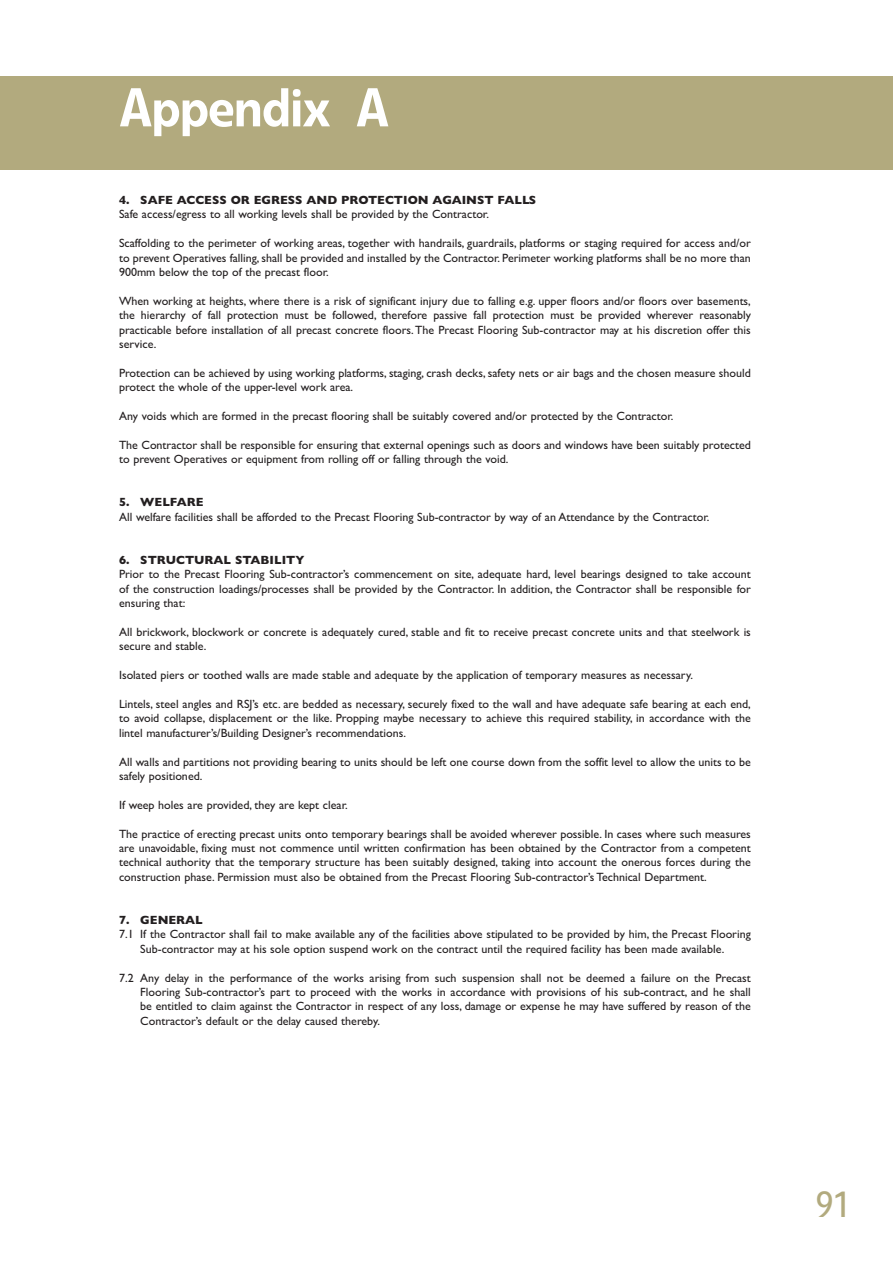
<style>
.page{position:relative;width:893px;height:1263px;background:#fff}
.page>*{position:absolute;margin:0;border:0;box-sizing:border-box;transform-origin:0 0}
.t1{font:500 54px "Evo BQ";letter-spacing:-.025em;color:#fff}
.t2{font:36px "Evo BQ";color:#b2aa7e}
.t3{font:12px/14.4px "Gill Sans";color:#231f20;text-align:justify}
.t4{font:700 12px "Gill Sans";color:#231f20}
</style>
<div class="page">
<div style="left:0;top:77px;width:893px;height:93px;background:#b2aa7e"></div>
<h1 class="t1" style="left:119px;top:88px;width:272px">Appendix A</h1>
<p class="t4" style="left:119px;top:196px;width:419px">4. SAFE ACCESS OR EGRESS AND PROTECTION AGAINST FALLS</p>
<p class="t3" style="left:119px;top:208px;width:372px">Safe access/egress to all working levels shall be provided by the Contractor.</p>
<p class="t3" style="left:119px;top:237px;width:633px">Scaffolding to the perimeter of working areas, together with handrails, guardrails, platforms or staging required for access and/or to prevent Operatives falling, shall be provided and installed by the Contractor. Perimeter working platforms shall be no more than 900mm below the top of the precast floor.</p>
<p class="t3" style="left:119px;top:295px;width:633px">When working at heights, where there is a risk of significant injury due to falling e.g. upper floors and/or floors over basements, the hierarchy of fall protection must be followed, therefore passive fall protection must be provided wherever reasonably practicable before installation of all precast concrete floors.The Precast Flooring Sub-contractor may at his discretion offer this service.</p>
<p class="t3" style="left:119px;top:367px;width:633px">Protection can be achieved by using working platforms, staging, crash decks, safety nets or air bags and the chosen measure should protect the whole of the upper-level work area.</p>
<p class="t3" style="left:119px;top:410px;width:556px">Any voids which are formed in the precast flooring shall be suitably covered and/or protected by the Contractor.</p>
<p class="t3" style="left:119px;top:439px;width:633px">The Contractor shall be responsible for ensuring that external openings such as doors and windows have been suitably protected to prevent Operatives or equipment from rolling off or falling through the void.</p>
<p class="t4" style="left:119px;top:498px;width:86px">5. WELFARE</p>
<p class="t3" style="left:119px;top:511px;width:592px">All welfare facilities shall be afforded to the Precast Flooring Sub-contractor by way of an Attendance by the Contractor.</p>
<p class="t4" style="left:119px;top:556px;width:187px">6. STRUCTURAL STABILITY</p>
<p class="t3" style="left:119px;top:568px;width:633px">Prior to the Precast Flooring Sub-contractor’s commencement on site, adequate hard, level bearings designed to take account of the construction loadings/processes shall be provided by the Contractor. In addition, the Contractor shall be responsible for ensuring that:</p>
<p class="t3" style="left:119px;top:626px;width:633px">All brickwork, blockwork or concrete is adequately cured, stable and fit to receive precast concrete units and that steelwork is secure and stable.</p>
<p class="t3" style="left:119px;top:669px;width:575px">Isolated piers or toothed walls are made stable and adequate by the application of temporary measures as necessary.</p>
<p class="t3" style="left:119px;top:698px;width:633px">Lintels, steel angles and RSJ’s etc. are bedded as necessary, securely fixed to the wall and have adequate safe bearing at each end, to avoid collapse, displacement or the like. Propping maybe necessary to achieve this required stability, in accordance with the lintel manufacturer’s/Building Designer’s recommendations.</p>
<p class="t3" style="left:119px;top:756px;width:633px">All walls and partitions not providing bearing to units should be left one course down from the soffit level to allow the units to be safely positioned.</p>
<p class="t3" style="left:119px;top:799px;width:230px">If weep holes are provided, they are kept clear.</p>
<p class="t3" style="left:119px;top:828px;width:633px">The practice of erecting precast units onto temporary bearings shall be avoided wherever possible. In cases where such measures are unavoidable, fixing must not commence until written confirmation has been obtained by the Contractor from a competent technical authority that the temporary structure has been suitably designed, taking into account the onerous forces during the construction phase. Permission must also be obtained from the Precast Flooring Sub-contractor’s Technical Department.</p>
<p class="t4" style="left:119px;top:916px;width:85px">7. GENERAL</p>
<p class="t3" style="left:119px;top:928px;width:633px;text-align:center">7.1 If the Contractor shall fail to make available any of the facilities above stipulated to be provided by him, the Precast Flooring<br>Sub-contractor may at his sole option suspend work on the contract until the required facility has been made available.</p>
<p class="t3" style="left:140px;top:972px;width:612px;text-indent:-21px">7.2 Any delay in the performance of the works arising from such suspension shall not be deemed a failure on the Precast Flooring Sub-contractor’s part to proceed with the works in accordance with provisions of his sub-contract, and he shall be entitled to claim against the Contractor in respect of any loss, damage or expense he may have suffered by reason of the Contractor’s default or the delay caused thereby.</p>
<h2 class="t2" style="left:815px;top:1190px;width:37px">91</h2>
</div>
